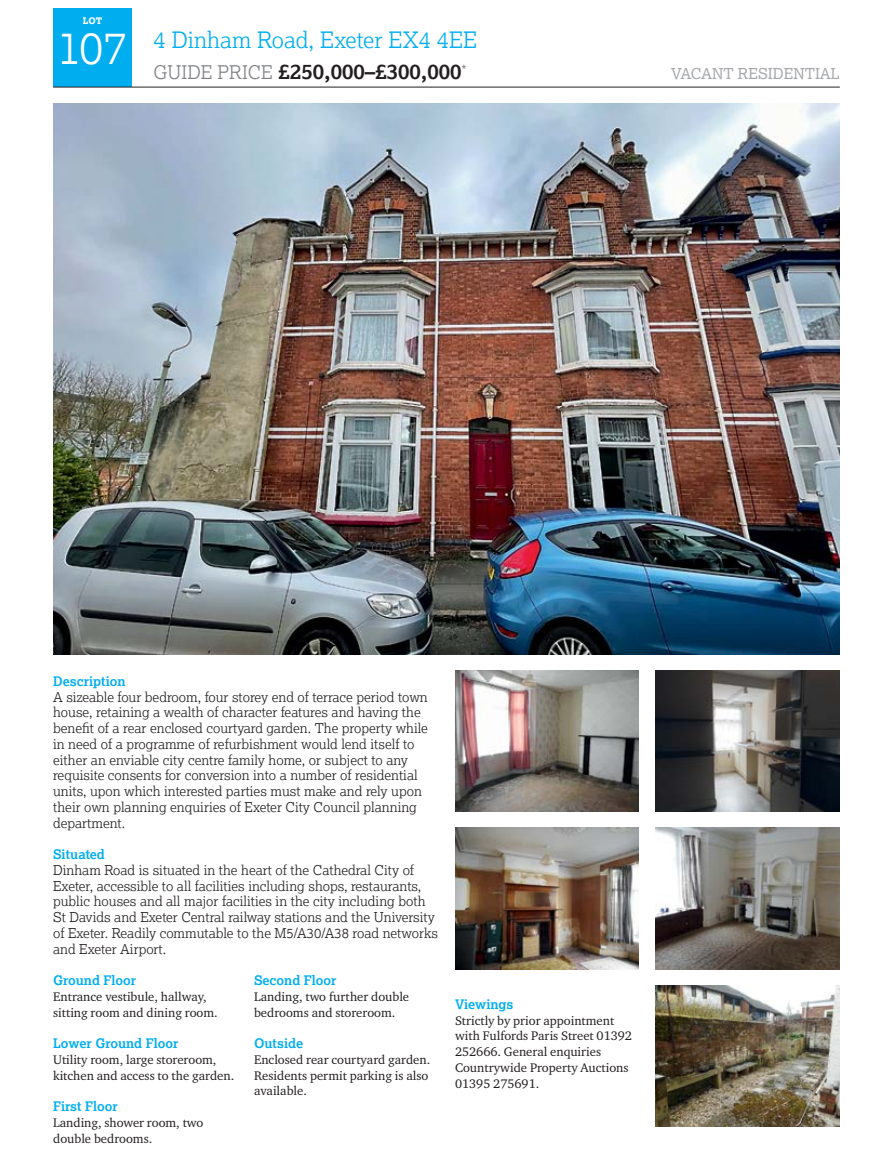
<style>
.page{position:relative;width:893px;height:1161px;background:#fff}
.page>*{position:absolute;margin:0;border:0;box-sizing:border-box;transform-origin:0 0}
.t1{font:300 45px "Lexia";color:#fff}
.t2{font:300 22.5px "Lexia";color:#00aeef}
.t3{font:700 21px "Lexia";color:#231f20}
.t4{font:15px "Lexia";color:#a7a9ac}
.t5{font:300 13.5px/15.8px "Lexia";color:#231f20}
.t6{font:13.5px "Lexia";color:#808285}
.t7{font:700 13.2px "Lexia";color:#00aeef}
.t8{font:12.75px/15.8px "Charter ITC Pro";color:#231f20}
.t9{font:800 9px "Lexia";color:#fff}
.s1{font-weight:300;font-size:18.75px;color:#808285}
</style>
<div class="page">
<div style="left:53px;top:9px;width:79px;height:78px;background:#00aeef"></div>
<hr style="left:53px;top:87px;width:787px;height:1px;background:#231f20">
<img style="left:53px;top:103px;width:787px;height:551px">
<img style="left:455px;top:828px;width:184px;height:141px">
<img style="left:656px;top:985px;width:184px;height:142px">
<img style="left:455px;top:670px;width:184px;height:142px">
<img style="left:656px;top:828px;width:184px;height:141px">
<img style="left:656px;top:670px;width:184px;height:142px">
<p class="t9" style="left:83px;top:15px;width:21px">LOT</p>
<h1 class="t1" style="left:57px;top:19px;width:72px">107</h1>
<h2 class="t2" style="left:154px;top:26px;width:325px">4 Dinham Road, Exeter EX4 4EE</h2>
<h3 class="t3" style="left:154px;top:59px;width:309px"><span class="s1">GUIDE PRICE</span> £250,000–£300,000</h3>
<p class="t4" style="left:671px;top:64px;width:170px">VACANT RESIDENTIAL</p>
<p class="t6" style="left:462px;top:61px;width:7px">*</p>
<p class="t7" style="left:53px;top:673px;width:74px">Description</p>
<p class="t5" style="left:53px;top:688px;width:376px">A sizeable four bedroom, four storey end of terrace period town house, retaining a wealth of character features and having the benefit of a rear enclosed courtyard garden. The property while in need of a programme of refurbishment would lend itself to either an enviable city centre family home, or subject to any requisite consents for conversion into a number of residential units, upon which interested parties must make and rely upon their own planning enquiries of Exeter City Council planning department.</p>
<p class="t7" style="left:53px;top:846px;width:53px">Situated</p>
<p class="t5" style="left:53px;top:862px;width:386px">Dinham Road is situated in the heart of the Cathedral City of Exeter, accessible to all facilities including shops, restaurants, public houses and all major facilities in the city including both St Davids and Exeter Central railway stations and the University of Exeter. Readily commutable to the M5/A30/A38 road networks and Exeter Airport.</p>
<p class="t7" style="left:53px;top:972px;width:84px">Ground Floor</p>
<p class="t8" style="left:53px;top:988px;width:166px">Entrance vestibule, hallway, sitting room and dining room.</p>
<p class="t7" style="left:53px;top:1035px;width:127px">Lower Ground Floor</p>
<p class="t8" style="left:53px;top:1051px;width:183px">Utility room, large storeroom, kitchen and access to the garden.</p>
<p class="t7" style="left:53px;top:1098px;width:66px">First Floor</p>
<p class="t8" style="left:53px;top:1114px;width:152px">Landing, shower room, two double bedrooms.</p>
<p class="t7" style="left:254px;top:972px;width:84px">Second Floor</p>
<p class="t8" style="left:254px;top:988px;width:157px">Landing, two further double bedrooms and storeroom.</p>
<p class="t7" style="left:254px;top:1035px;width:51px">Outside</p>
<p class="t8" style="left:254px;top:1051px;width:178px">Enclosed rear courtyard garden.<br>Residents permit parking is also available.</p>
<p class="t7" style="left:455px;top:996px;width:60px">Viewings</p>
<p class="t8" style="left:455px;top:1012px;width:179px">Strictly by prior appointment with Fulfords Paris Street 01392<br>252666. General enquiries<br>Countrywide Property Auctions<br>01395 275691.</p>
</div>
